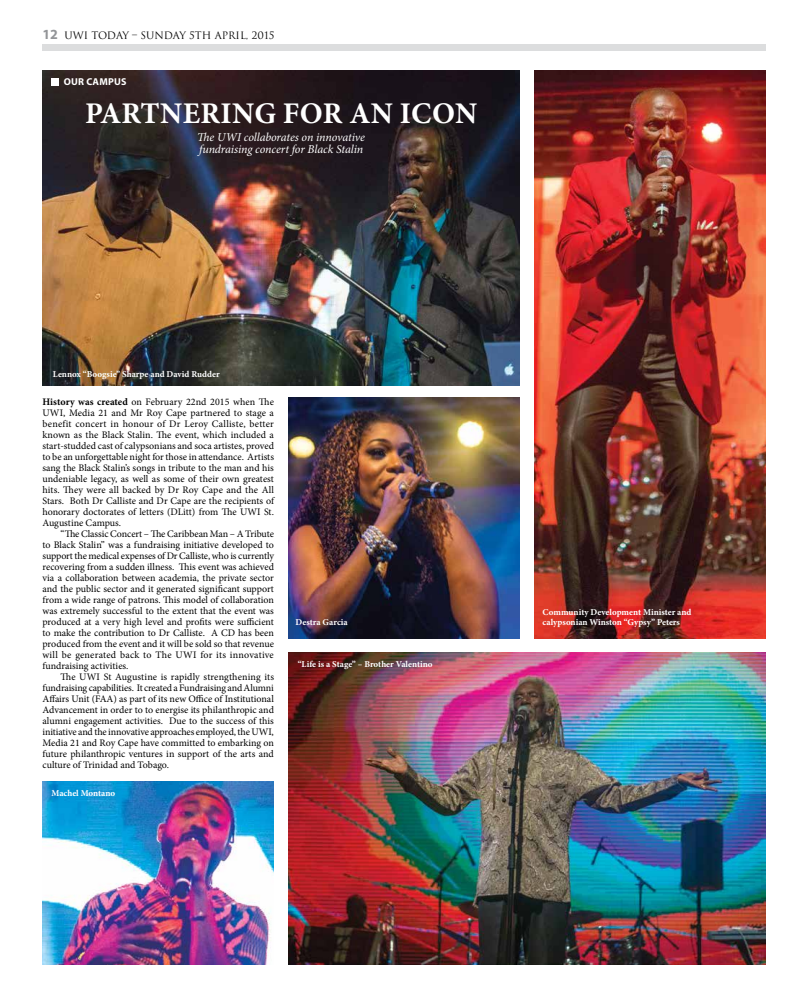
<style>
.page{position:relative;width:794px;height:1007px;background:#fff}
.page>*{position:absolute;margin:0;border:0;box-sizing:border-box;transform-origin:0 0}
.t1{font:700 30px "Minion Pro";letter-spacing:.01em;color:#fff}
.t2{font:italic 12px/12px "Minion Pro";letter-spacing:-.01em;color:#fff}
.t3{font:10px/11px "Minion Pro";color:#000;text-align:justify}
.t4{font:10px "Trajan";color:#000}
.t5{font:700 10px "Myriad Pro";letter-spacing:.02em;color:#fff}
.t6{font:700 9px "Minion Pro";color:#fff}
.s1{font-family:"Myriad Pro";font-weight:700;font-size:14px;color:#939598}
.s2{font-weight:700}
</style>
<div class="page">
<div style="left:42px;top:44px;width:723px;height:7px;background:#dcddde"></div>
<img style="left:42px;top:781px;width:232px;height:183px">
<img style="left:42px;top:71px;width:478px;height:314px">
<div style="left:52px;top:78px;width:7px;height:8px;background:#fff"></div>
<img style="left:288px;top:397px;width:232px;height:241px">
<img style="left:534px;top:71px;width:231px;height:567px">
<img style="left:288px;top:652px;width:477px;height:312px">
<p class="t4" style="left:42px;top:29px;width:233px"><span class="s1">12</span> UWI TODAY – SUNDAY 5TH APRIL, 2015</p>
<p class="t5" style="left:64px;top:75px;width:64px">OUR CAMPUS</p>
<h1 class="t1" style="left:85px;top:92px;width:394px">Partnering for an icon</h1>
<p class="t2" style="left:197px;top:131px;width:169px">The UWI collaborates on innovative fundraising concert for Black Stalin</p>
<p class="t6" style="left:53px;top:367px;width:168px">Lennox “Boogsie” Sharpe and David Rudder</p>
<p class="t3" style="left:42px;top:396px;width:233px"><span class="s2">History was created</span> on February 22nd 2015 when The UWI, Media 21 and Mr Roy Cape partnered to stage a benefit concert in honour of Dr Leroy Calliste, better known as the Black Stalin. The event, which included a start-studded cast of calypsonians and soca artistes, proved to be an unforgettable night for those in attendance. Artists sang the Black Stalin’s songs in tribute to the man and his undeniable legacy, as well as some of their own greatest hits. They were all backed by Dr Roy Cape and the All Stars. Both Dr Calliste and Dr Cape are the recipients of honorary doctorates of letters (DLitt) from The UWI St.<br>Augustine Campus.</p>
<p class="t3" style="left:42px;top:528px;width:233px;text-indent:18px">“The Classic Concert – The Caribbean Man – A Tribute to Black Stalin” was a fundraising initiative developed to support the medical expenses of Dr Calliste, who is currently recovering from a sudden illness. This event was achieved via a collaboration between academia, the private sector and the public sector and it generated significant support from a wide range of patrons. This model of collaboration was extremely successful to the extent that the event was produced at a very high level and profits were sufficient to make the contribution to Dr Calliste. A CD has been produced from the event and it will be sold so that revenue will be generated back to The UWI for its innovative fundraising activities.</p>
<p class="t3" style="left:42px;top:671px;width:233px;text-indent:18px">The UWI St Augustine is rapidly strengthening its fundraising capabilities. It created a Fundraising and Alumni Affairs Unit (FAA) as part of its new Office of Institutional Advancement in order to to energise its philanthropic and alumni engagement activities. Due to the success of this initiative and the innovative approaches employed, the UWI, Media 21 and Roy Cape have committed to embarking on future philanthropic ventures in support of the arts and culture of Trinidad and Tobago.</p>
<p class="t6" style="left:51px;top:786px;width:65px">Machel Montano</p>
<p class="t6" style="left:542px;top:605px;width:150px">Community Development Minister and</p>
<p class="t6" style="left:295px;top:615px;width:54px">Destra Garcia</p>
<p class="t6" style="left:542px;top:616px;width:139px">calypsonian Winston “Gypsy” Peters</p>
<p class="t6" style="left:298px;top:657px;width:136px">“Life is a Stage” – Brother Valentino</p>
</div>
